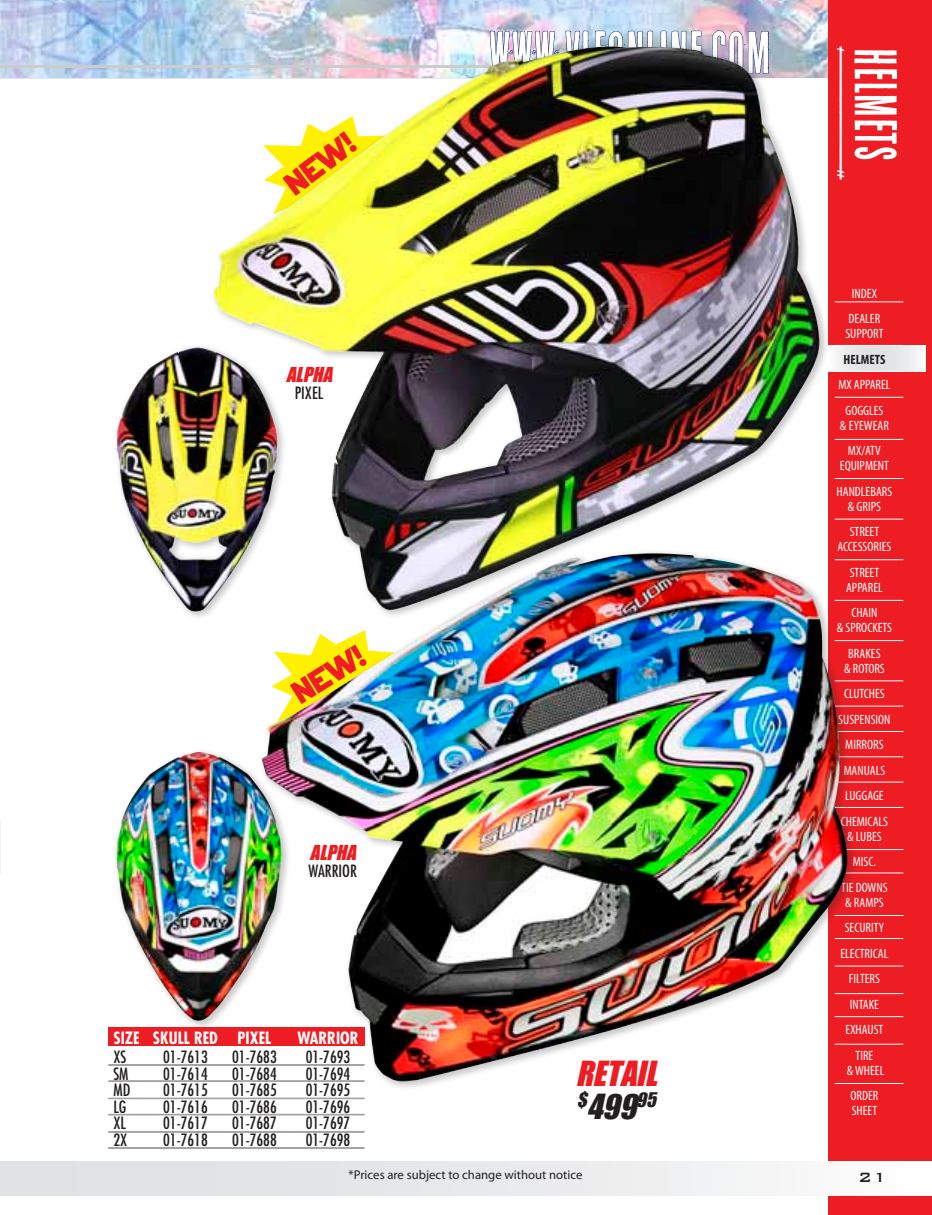
<style>
.page{position:relative;width:932px;height:1215px;background:#fff}
.page>*{position:absolute;margin:0;border:0;box-sizing:border-box;transform-origin:0 0}
.t1{font:79.2px "White Elephant";color:#fff;scale:.28 1}
.t2{font:50.25px "White Elephant";color:#fff}
.BLACK_DESC_HEADER{font:44.25px "Vipnagorgialla";color:#ee1d23;scale:.69 1}
.t3{font:italic 35.25px "Billboard";color:#ee1d23}
.t4{font:italic 21px "Billboard";color:#ee1d23}
.t5{font:italic 20.55px "Billboard";color:#231f20}
.t6{font:18px "Abandoned Extended";color:#231f20}
.t7{font:condensed 16.5px "Futura";color:#231f20}
.t8{font:700 condensed 16.5px "Futura";color:#fff}
.t9{font:condensed 13.5px/25.5px "Myriad Pro";color:#fff;text-align:center}
.t10{font:700 condensed 13.5px "Myriad Pro";color:#231f20}
.t11{font:12.75px "Myriad Pro";color:#231f20}
.s1{font-size:35.25px}
</style>
<div class="page">
<img style="left:0;top:0;width:828px;height:42px">
<div style="left:828px;top:0;width:104px;height:1215px;background:#ee1d23"></div>
<div style="left:0;top:1161px;width:932px;height:34px;background:linear-gradient(to right,#dcdddf,#fafafa)"></div>
<svg style="left:857px;top:345px;width:68px;height:27px"></svg>
<hr style="left:834px;top:301px;width:69px;height:1px;background:#fff">
<hr style="left:834px;top:345px;width:69px;height:1px;background:#fff">
<hr style="left:834px;top:371px;width:69px;height:1px;background:#fff">
<hr style="left:834px;top:397px;width:69px;height:1px;background:#fff">
<hr style="left:834px;top:439px;width:69px;height:1px;background:#fff">
<hr style="left:834px;top:478px;width:69px;height:1px;background:#fff">
<hr style="left:834px;top:519px;width:69px;height:1px;background:#fff">
<hr style="left:834px;top:559px;width:69px;height:1px;background:#fff">
<hr style="left:834px;top:600px;width:69px;height:1px;background:#fff">
<hr style="left:834px;top:640px;width:69px;height:1px;background:#fff">
<hr style="left:834px;top:680px;width:69px;height:1px;background:#fff">
<hr style="left:834px;top:706px;width:69px;height:1px;background:#fff">
<hr style="left:834px;top:731px;width:69px;height:1px;background:#fff">
<hr style="left:834px;top:756px;width:69px;height:1px;background:#fff">
<hr style="left:834px;top:782px;width:69px;height:1px;background:#fff">
<hr style="left:834px;top:807px;width:69px;height:1px;background:#fff">
<hr style="left:834px;top:849px;width:69px;height:1px;background:#fff">
<hr style="left:834px;top:873px;width:69px;height:1px;background:#fff">
<hr style="left:834px;top:915px;width:69px;height:1px;background:#fff">
<hr style="left:834px;top:938px;width:69px;height:1px;background:#fff">
<hr style="left:834px;top:966px;width:69px;height:1px;background:#fff">
<hr style="left:834px;top:993px;width:69px;height:1px;background:#fff">
<hr style="left:834px;top:1016px;width:69px;height:1px;background:#fff">
<hr style="left:834px;top:1044px;width:69px;height:1px;background:#fff">
<hr style="left:834px;top:1083px;width:69px;height:1px;background:#fff">
<img style="left:489px;top:0;width:281px;height:42px">
<svg style="left:108px;top:1097px;width:257px;height:2px"></svg>
<svg style="left:108px;top:1114px;width:257px;height:2px"></svg>
<svg style="left:108px;top:1131px;width:257px;height:2px"></svg>
<svg style="left:108px;top:1147px;width:257px;height:2px"></svg>
<div style="left:0;top:42px;width:857px;height:1049px;background:#231f20;opacity:.24"></div>
<img style="left:152px;top:348px;width:44px;height:18px">
<img style="left:453px;top:47px;width:155px;height:44px">
<img style="left:261px;top:553px;width:588px;height:531px">
<img style="left:116px;top:752px;width:166px;height:269px">
<svg style="left:837px;top:48px;width:7px;height:3px"></svg>
<svg style="left:837px;top:170px;width:7px;height:8px"></svg>
<p class="BLACK_DESC_HEADER" style="left:276px;top:172px;width:118px;rotate:-37deg">NEW!</p>
<p class="t4" style="left:286px;top:364px;width:47px">ALPHA</p>
<p class="t7" style="left:295px;top:382px;width:30px">PIXEL</p>
<p class="BLACK_DESC_HEADER" style="left:284px;top:679px;width:118px;rotate:-32deg">NEW!</p>
<p class="t4" style="left:310px;top:842px;width:47px">ALPHA</p>
<p class="t7" style="left:308px;top:860px;width:50px">WARRIOR</p>
<p class="t8" style="left:113px;top:1027px;width:159px">SIZE SKULL RED PIXEL</p>
<p class="t8" style="left:297px;top:1027px;width:62px">WARRIOR</p>
<p class="t7" style="left:113px;top:1047px;width:14px">XS</p>
<p class="t7" style="left:163px;top:1047px;width:46px">01-7613</p>
<p class="t7" style="left:232px;top:1047px;width:46px">01-7683</p>
<p class="t7" style="left:306px;top:1047px;width:46px">01-7693</p>
<p class="t7" style="left:113px;top:1063px;width:17px">SM</p>
<p class="t7" style="left:163px;top:1063px;width:46px">01-7614</p>
<p class="t7" style="left:232px;top:1063px;width:46px">01-7684</p>
<p class="t7" style="left:306px;top:1063px;width:46px">01-7694</p>
<p class="t7" style="left:113px;top:1080px;width:18px">MD</p>
<p class="t7" style="left:163px;top:1080px;width:46px">01-7615</p>
<p class="t7" style="left:232px;top:1080px;width:46px">01-7685</p>
<p class="t7" style="left:306px;top:1080px;width:46px">01-7695</p>
<p class="t7" style="left:113px;top:1096px;width:15px">LG</p>
<p class="t7" style="left:163px;top:1096px;width:46px">01-7616</p>
<p class="t7" style="left:232px;top:1096px;width:46px">01-7686</p>
<p class="t7" style="left:306px;top:1096px;width:46px">01-7696</p>
<p class="t7" style="left:113px;top:1113px;width:14px">XL</p>
<p class="t7" style="left:163px;top:1113px;width:46px">01-7617</p>
<p class="t7" style="left:232px;top:1113px;width:46px">01-7687</p>
<p class="t7" style="left:306px;top:1113px;width:46px">01-7697</p>
<p class="t7" style="left:113px;top:1129px;width:15px">2X</p>
<p class="t7" style="left:163px;top:1129px;width:46px">01-7618</p>
<p class="t7" style="left:232px;top:1129px;width:46px">01-7688</p>
<p class="t7" style="left:306px;top:1129px;width:46px">01-7698</p>
<h2 class="t2" style="left:489px;top:28px;width:284px">WWW.VLEONLINE.COM</h2>
<p class="t3" style="left:575px;top:1055px;width:83px">RETAIL</p>
<p class="t5" style="left:576px;top:1089px;width:81px">$<span class="s1">499</span>95</p>
<h1 class="t1" style="left:843px;top:120px;width:19px;rotate:-180deg">I</h1>
<h1 class="t1" style="left:843px;top:185px;width:19px;rotate:-180deg">I</h1>
<h2 class="t2" style="left:900px;top:47px;width:114px;rotate:90deg">HELMETS</h2>
<p class="t9" style="left:848px;top:281px;width:33px;text-align:left">INDEX<br>DEALER</p>
<p class="t9" style="left:845px;top:321px;width:39px">SUPPORT</p>
<p class="t10" style="left:843px;top:351px;width:43px">HELMETS</p>
<p class="t9" style="left:838px;top:372px;width:54px">MX APPAREL<br>GOGGLES</p>
<p class="t9" style="left:840px;top:413px;width:50px">&amp; EYEWEAR<br>MX/ATV</p>
<p class="t9" style="left:836px;top:453px;width:57px;text-align:left">EQUIPMENT<br>HANDLEBARS</p>
<p class="t9" style="left:847px;top:494px;width:35px;text-align:left">&amp; GRIPS<br>STREET</p>
<p class="t9" style="left:837px;top:534px;width:55px">ACCESSORIES<br>STREET</p>
<p class="t9" style="left:846px;top:575px;width:38px">APPAREL<br>CHAIN</p>
<p class="t9" style="left:836px;top:615px;width:57px">&amp; SPROCKETS<br>BRAKES</p>
<p class="t9" style="left:838px;top:656px;width:54px">&amp; ROTORS<br>CLUTCHES<br>SUSPENSION<br>MIRRORS<br>MANUALS<br>LUGGAGE<br>CHEMICALS</p>
<p class="t9" style="left:841px;top:824px;width:48px">&amp; LUBES<br>MISC.<br>TIE DOWNS</p>
<p class="t9" style="left:840px;top:890px;width:49px">&amp; RAMPS<br>SECURITY<br>ELECTRICAL<br>FILTERS<br>INTAKE<br>EXHAUST<br>TIRE</p>
<p class="t9" style="left:846px;top:1058px;width:39px;text-align:left">&amp; WHEEL<br>ORDER</p>
<p class="t9" style="left:851px;top:1098px;width:27px">SHEET</p>
<p class="t11" style="left:348px;top:1167px;width:235px">*Prices are subject to change without notice</p>
<h3 class="t6" style="left:858px;top:1168px;width:27px">21</h3>
</div>
